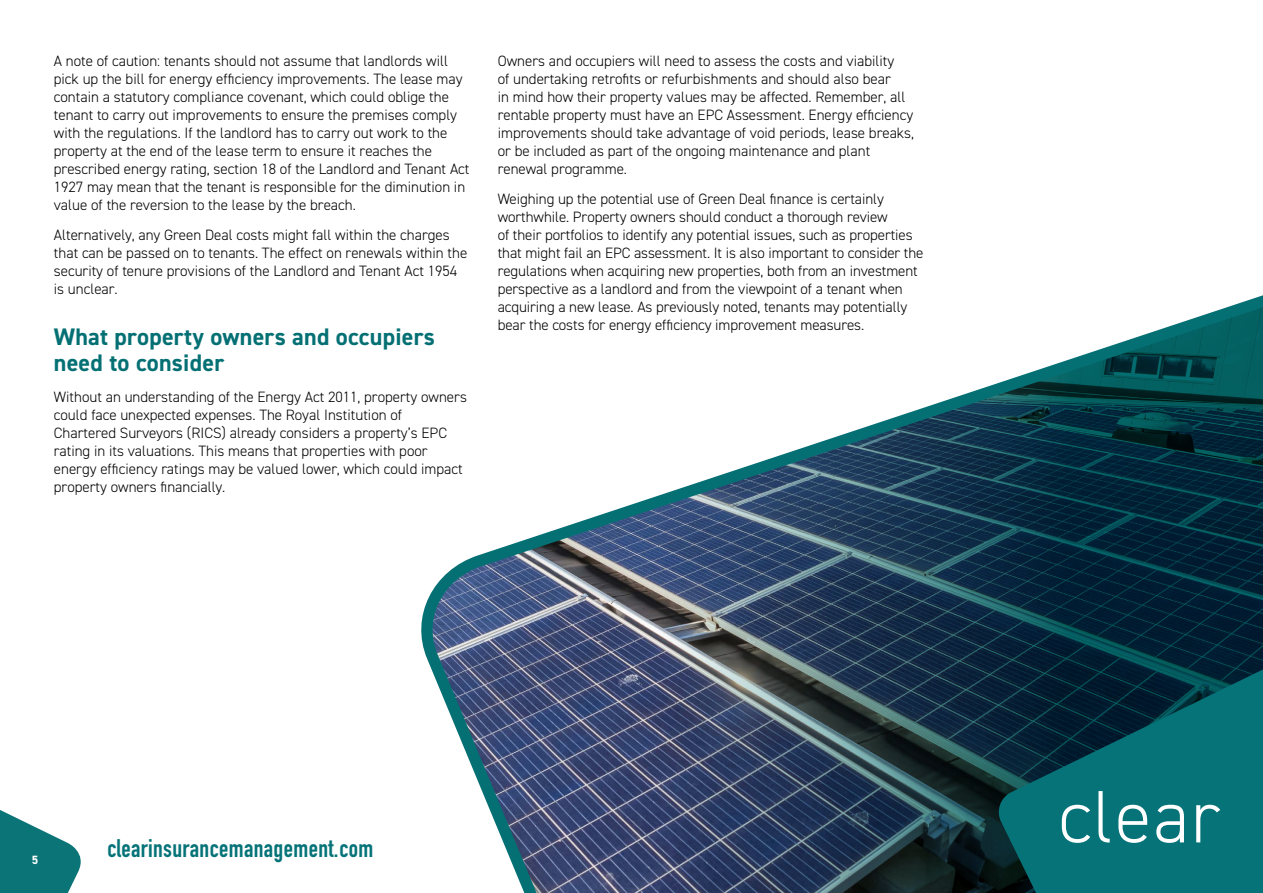
<style>
.page{position:relative;width:1263px;height:893px;background:#fff}
.page>*{position:absolute;margin:0;border:0;box-sizing:border-box;transform-origin:0 0}
.t1{font:700 25.05px "DIN Condensed";letter-spacing:.015em;color:#057378}
.t2{font:700 24px/25.5px "DIN2014";letter-spacing:.01em;color:#057074}
.t3{font:300 15px/18px "DIN2014";color:#000}
.t4{font:700 12px "DIN2014";color:#fff}
</style>
<div class="page">
<img style="left:421px;top:295px;width:842px;height:598px">
<svg style="left:0;top:810px;width:81px;height:83px"></svg>
<svg style="left:996px;top:657px;width:267px;height:236px;fill:#057378"></svg>
<svg style="left:1062px;top:805px;width:28px;height:38px"></svg>
<svg style="left:1098px;top:791px;width:12px;height:51px"></svg>
<svg style="left:1118px;top:805px;width:29px;height:38px"></svg>
<svg style="left:1156px;top:805px;width:28px;height:38px"></svg>
<svg style="left:1196px;top:805px;width:24px;height:37px"></svg>
<p class="t3" style="left:54px;top:52px;width:417px">A note of caution: tenants should not assume that landlords will pick up the bill for energy efficiency improvements. The lease may contain a statutory compliance covenant, which could oblige the tenant to carry out improvements to ensure the premises comply with the regulations. If the landlord has to carry out work to the property at the end of the lease term to ensure it reaches the prescribed energy rating, section 18 of the Landlord and Tenant Act 1927 may mean that the tenant is responsible for the diminution in value of the reversion to the lease by the breach.</p>
<p class="t3" style="left:54px;top:226px;width:415px">Alternatively, any Green Deal costs might fall within the charges that can be passed on to tenants. The effect on renewals within the security of tenure provisions of the Landlord and Tenant Act 1954 is unclear.</p>
<h2 class="t2" style="left:54px;top:324px;width:383px">What property owners and occupiers need to consider</h2>
<p class="t3" style="left:54px;top:388px;width:415px">Without an understanding of the Energy Act 2011, property owners could face unexpected expenses. The Royal Institution of Chartered Surveyors (RICS) already considers a property’s EPC rating in its valuations. This means that properties with poor energy efficiency ratings may be valued lower, which could impact property owners financially.</p>
<p class="t3" style="left:498px;top:52px;width:418px">Owners and occupiers will need to assess the costs and viability<br>of undertaking retrofits or refurbishments and should also bear<br>in mind how their property values may be affected. Remember, all rentable property must have an EPC Assessment. Energy efficiency improvements should take advantage of void periods, lease breaks, or be included as part of the ongoing maintenance and plant renewal programme.</p>
<p class="t3" style="left:498px;top:190px;width:427px">Weighing up the potential use of Green Deal finance is certainly worthwhile. Property owners should conduct a thorough review<br>of their portfolios to identify any potential issues, such as properties that might fail an EPC assessment. It is also important to consider the regulations when acquiring new properties, both from an investment perspective as a landlord and from the viewpoint of a tenant when acquiring a new lease. As previously noted, tenants may potentially bear the costs for energy efficiency improvement measures.</p>
<p class="t4" style="left:32px;top:852px;width:8px">5</p>
<h1 class="t1" style="left:107px;top:831px;width:268px">clearinsurancemanagement.com</h1>
</div>
